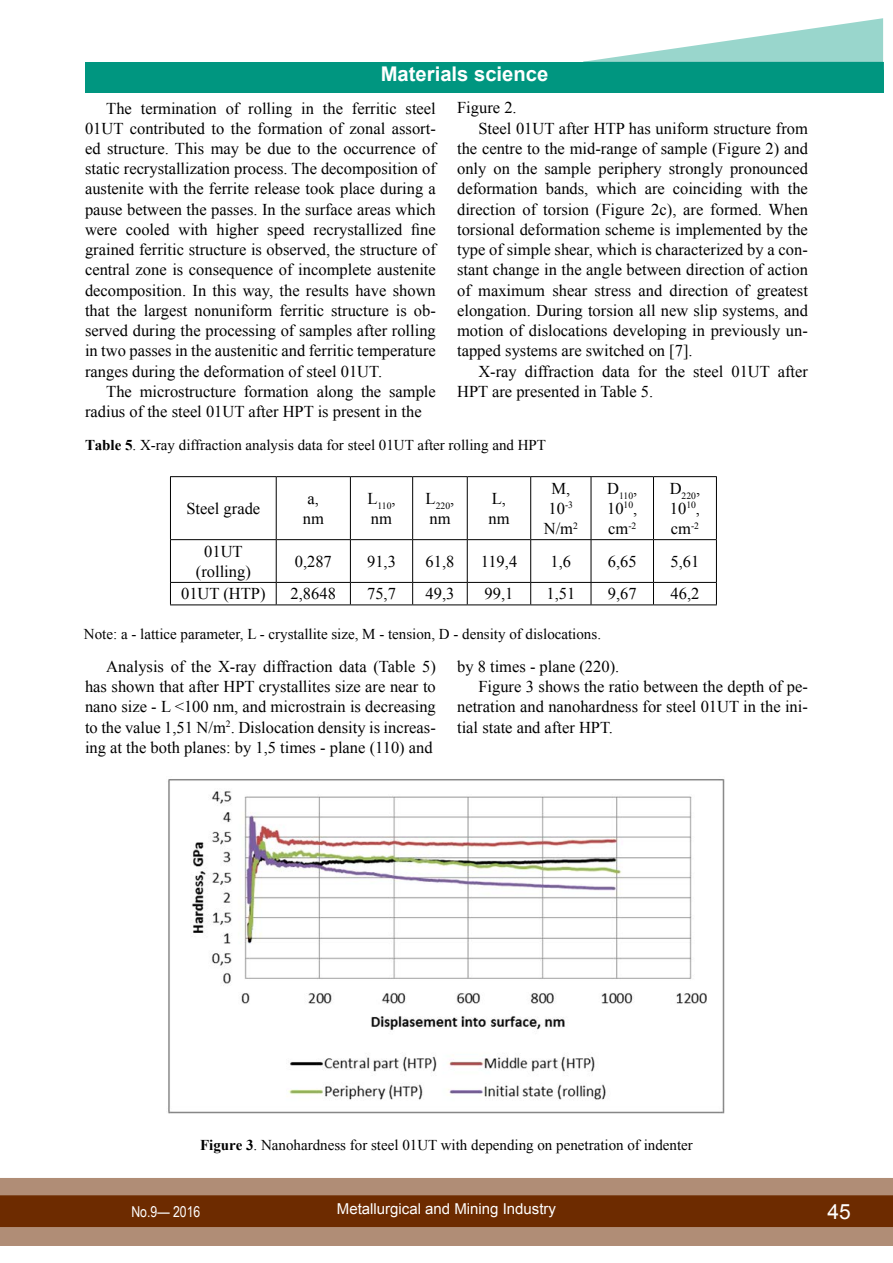
<style>
.page{position:relative;width:893px;height:1263px;background:#fff}
.page>*{position:absolute;margin:0;border:0;box-sizing:border-box;transform-origin:0 0}
.t1{font:21px "Arial";color:#fff}
.t2{font:700 20.25px "Arial";color:#fff}
.t3{font:16.5px/20.2px "Times New Roman";color:#000}
.t4{font:15px "Times New Roman";color:#000}
.t5{font:15px "Arial";color:#fff}
.t6{font:15px "Arial Narrow";color:#fff}
.t7{font:9.6px "Times New Roman";color:#000}
.s1{font-weight:700}
</style>
<div class="page">
<div style="left:0;top:1178px;width:893px;height:68px;background:#b08d76"></div>
<div style="left:0;top:1195px;width:893px;height:32px;background:#6d2b00;border:2px solid #6d2b00"></div>
<div style="left:85px;top:62px;width:798px;height:30px;background:#009680"></div>
<svg style="left:583px;top:18px;width:300px;height:44px"></svg>
<hr style="left:170px;top:476px;width:106px;height:1px;background:#000">
<hr style="left:276px;top:476px;width:74px;height:1px;background:#000">
<hr style="left:350px;top:476px;width:63px;height:1px;background:#000">
<hr style="left:413px;top:476px;width:54px;height:1px;background:#000">
<hr style="left:467px;top:476px;width:64px;height:1px;background:#000">
<hr style="left:531px;top:476px;width:60px;height:1px;background:#000">
<hr style="left:591px;top:476px;width:62px;height:1px;background:#000">
<hr style="left:653px;top:476px;width:64px;height:1px;background:#000">
<hr style="left:170px;top:539px;width:106px;height:1px;background:#000">
<hr style="left:276px;top:539px;width:74px;height:1px;background:#000">
<hr style="left:350px;top:539px;width:63px;height:1px;background:#000">
<hr style="left:413px;top:539px;width:54px;height:1px;background:#000">
<hr style="left:467px;top:539px;width:64px;height:1px;background:#000">
<hr style="left:531px;top:539px;width:60px;height:1px;background:#000">
<hr style="left:591px;top:539px;width:62px;height:1px;background:#000">
<hr style="left:653px;top:539px;width:64px;height:1px;background:#000">
<hr style="left:170px;top:582px;width:106px;height:1px;background:#000">
<hr style="left:276px;top:582px;width:74px;height:1px;background:#000">
<hr style="left:350px;top:582px;width:63px;height:1px;background:#000">
<hr style="left:413px;top:582px;width:54px;height:1px;background:#000">
<hr style="left:467px;top:582px;width:64px;height:1px;background:#000">
<hr style="left:531px;top:582px;width:60px;height:1px;background:#000">
<hr style="left:591px;top:582px;width:62px;height:1px;background:#000">
<hr style="left:653px;top:582px;width:64px;height:1px;background:#000">
<hr style="left:170px;top:604px;width:106px;height:1px;background:#000">
<hr style="left:276px;top:604px;width:74px;height:1px;background:#000">
<hr style="left:350px;top:604px;width:63px;height:1px;background:#000">
<hr style="left:413px;top:604px;width:54px;height:1px;background:#000">
<hr style="left:467px;top:604px;width:64px;height:1px;background:#000">
<hr style="left:531px;top:604px;width:60px;height:1px;background:#000">
<hr style="left:591px;top:604px;width:62px;height:1px;background:#000">
<hr style="left:653px;top:604px;width:64px;height:1px;background:#000">
<hr style="left:170px;top:477px;width:1px;height:62px;background:#000">
<hr style="left:170px;top:540px;width:1px;height:42px;background:#000">
<svg style="left:170px;top:583px;width:1px;height:21px"></svg>
<hr style="left:276px;top:477px;width:1px;height:62px;background:#000">
<hr style="left:350px;top:477px;width:1px;height:62px;background:#000">
<hr style="left:412px;top:477px;width:1px;height:62px;background:#000">
<hr style="left:467px;top:477px;width:1px;height:62px;background:#000">
<hr style="left:530px;top:477px;width:1px;height:62px;background:#000">
<hr style="left:591px;top:477px;width:1px;height:62px;background:#000">
<hr style="left:653px;top:477px;width:1px;height:62px;background:#000">
<hr style="left:716px;top:477px;width:1px;height:62px;background:#000">
<hr style="left:276px;top:540px;width:1px;height:42px;background:#000">
<hr style="left:350px;top:540px;width:1px;height:42px;background:#000">
<hr style="left:412px;top:540px;width:1px;height:42px;background:#000">
<hr style="left:467px;top:540px;width:1px;height:42px;background:#000">
<hr style="left:530px;top:540px;width:1px;height:42px;background:#000">
<hr style="left:591px;top:540px;width:1px;height:42px;background:#000">
<hr style="left:653px;top:540px;width:1px;height:42px;background:#000">
<hr style="left:716px;top:540px;width:1px;height:42px;background:#000">
<svg style="left:276px;top:583px;width:1px;height:21px"></svg>
<svg style="left:350px;top:583px;width:1px;height:21px"></svg>
<svg style="left:412px;top:583px;width:1px;height:21px"></svg>
<svg style="left:467px;top:583px;width:1px;height:21px"></svg>
<svg style="left:530px;top:583px;width:1px;height:21px"></svg>
<svg style="left:591px;top:583px;width:1px;height:21px"></svg>
<svg style="left:653px;top:583px;width:1px;height:21px"></svg>
<svg style="left:716px;top:583px;width:1px;height:21px"></svg>
<img style="left:168px;top:779px;width:556px;height:335px">
<p class="t2" style="left:381px;top:61px;width:169px">Materials science</p>
<p class="t3" style="left:85px;top:98px;width:354px;text-align:justify;text-indent:21px">The termination of rolling in the ferritic steel 01UT contributed to the formation of zonal assort&shy;ed structure. This may be due to the occurrence of static recrystallization process. The decomposition of austenite with the ferrite release took place during a pause between the passes. In the surface areas which were cooled with higher speed recrystallized fine grained ferritic structure is observed, the structure of central zone is consequence of incomplete austenite decomposition. In this way, the results have shown that the largest nonuniform ferritic structure is ob&shy;served during the processing of samples after rolling in two passes in the austenitic and ferritic temperature ranges during the deformation of steel 01UT.</p>
<p class="t3" style="left:85px;top:381px;width:352px;text-indent:21px">The microstructure formation along the sample radius of the steel 01UT after HPT is present in the</p>
<p class="t3" style="left:457px;top:98px;width:61px">Figure 2.</p>
<p class="t3" style="left:478px;top:118px;width:331px">Steel 01UT after HTP has uniform structure from</p>
<p class="t3" style="left:457px;top:138px;width:352px">the centre to the mid-range of sample (Figure 2) and</p>
<p class="t3" style="left:457px;top:158px;width:352px">only on the sample periphery strongly pronounced</p>
<p class="t3" style="left:457px;top:179px;width:352px">deformation bands, which are coinciding with the</p>
<p class="t3" style="left:457px;top:199px;width:352px">direction of torsion (Figure 2c), are formed. When</p>
<p class="t3" style="left:457px;top:219px;width:352px">torsional deformation scheme is implemented by the</p>
<p class="t3" style="left:457px;top:239px;width:352px">type of simple shear, which is characterized by a con-</p>
<p class="t3" style="left:457px;top:259px;width:352px">stant change in the angle between direction of action</p>
<p class="t3" style="left:457px;top:280px;width:352px">of maximum shear stress and direction of greatest</p>
<p class="t3" style="left:457px;top:300px;width:352px">elongation. During torsion all new slip systems, and</p>
<p class="t3" style="left:457px;top:320px;width:352px">motion of dislocations developing in previously un-</p>
<p class="t3" style="left:457px;top:340px;width:237px">tapped systems are switched on [7].</p>
<p class="t3" style="left:478px;top:361px;width:331px">X-ray diffraction data for the steel 01UT after</p>
<p class="t3" style="left:457px;top:381px;width:198px">HPT are presented in Table 5.</p>
<p class="t4" style="left:85px;top:435px;width:463px"><span class="s1">Таble 5</span>. X-ray diffraction analysis data for steel 01UT after rolling and HPT</p>
<p class="t3" style="left:186px;top:498px;width:75px">Steel grade</p>
<p class="t3" style="left:303px;top:488px;width:23px">a, nm</p>
<p class="t7" style="left:367px;top:500px;width:30px"><sup>L</sup>110<sup>,</sup></p>
<p class="t3" style="left:371px;top:508px;width:23px">nm</p>
<p class="t7" style="left:426px;top:500px;width:30px"><sup>L</sup>220<sup>,</sup></p>
<p class="t3" style="left:429px;top:508px;width:23px">nm</p>
<p class="t3" style="left:488px;top:488px;width:23px">L, nm</p>
<p class="t3" style="left:544px;top:478px;width:36px;text-align:center">M,<br>10<sup>-3<br></sup>N/m<sup>2</sup></p>
<p class="t7" style="left:607px;top:489px;width:32px"><sup>D</sup>110<sup>,</sup></p>
<p class="t3" style="left:607px;top:498px;width:32px">10<sup>10</sup>, сm<sup>-2</sup></p>
<p class="t7" style="left:670px;top:489px;width:32px"><sup>D</sup>220<sup>,</sup></p>
<p class="t3" style="left:670px;top:498px;width:32px">10<sup>10</sup>, сm<sup>-2</sup></p>
<p class="t3" style="left:196px;top:541px;width:56px;text-align:center">01UT (rolling)</p>
<p class="t3" style="left:295px;top:551px;width:39px">0,287</p>
<p class="t3" style="left:367px;top:551px;width:30px">91,3</p>
<p class="t3" style="left:425px;top:551px;width:30px">61,8</p>
<p class="t3" style="left:481px;top:551px;width:38px">119,4</p>
<p class="t3" style="left:551px;top:551px;width:22px">1,6</p>
<p class="t3" style="left:608px;top:551px;width:30px">6,65</p>
<p class="t3" style="left:670px;top:551px;width:30px">5,61</p>
<p class="t3" style="left:181px;top:583px;width:86px">01UT (HTP)</p>
<p class="t3" style="left:291px;top:583px;width:47px">2,8648</p>
<p class="t3" style="left:367px;top:583px;width:30px">75,7</p>
<p class="t3" style="left:425px;top:583px;width:30px">49,3</p>
<p class="t3" style="left:484px;top:583px;width:30px">99,1</p>
<p class="t3" style="left:546px;top:583px;width:30px">1,51</p>
<p class="t3" style="left:608px;top:583px;width:30px">9,67</p>
<p class="t3" style="left:670px;top:583px;width:30px">46,2</p>
<p class="t4" style="left:84px;top:624px;width:519px">Note: a - lattice parameter, L - crystallite size, M - tension, D - density of dislocations.</p>
<p class="t3" style="left:85px;top:656px;width:352px;text-align:justify;text-indent:21px">Analysis of the X-ray diffraction data (Table 5) has shown that after HPT crystallites size are near to nano size - L &lt;100 nm, and microstrain is decreasing to the value 1,51 N/m<sup>2</sup>. Dislocation density is increas&shy;ing at the both planes: by 1,5 times - plane (110) and</p>
<p class="t3" style="left:457px;top:656px;width:164px">by 8 times - plane (220).</p>
<p class="t3" style="left:478px;top:676px;width:331px">Figure 3 shows the ratio between the depth of pe-</p>
<p class="t3" style="left:457px;top:697px;width:352px">netration and nanohardness for steel 01UT in the ini-</p>
<p class="t3" style="left:457px;top:717px;width:157px">tial state and after HPT.</p>
<p class="t4" style="left:200px;top:1135px;width:494px"><span class="s1">Figure 3</span>. Nanohardness for steel 01UT with depending on penetration of indenter</p>
<p class="t6" style="left:131px;top:1200px;width:71px">No.9— 2016</p>
<p class="t5" style="left:337px;top:1199px;width:221px">Metallurgical and Mining Industry</p>
<p class="t1" style="left:827px;top:1197px;width:25px">45</p>
</div>
